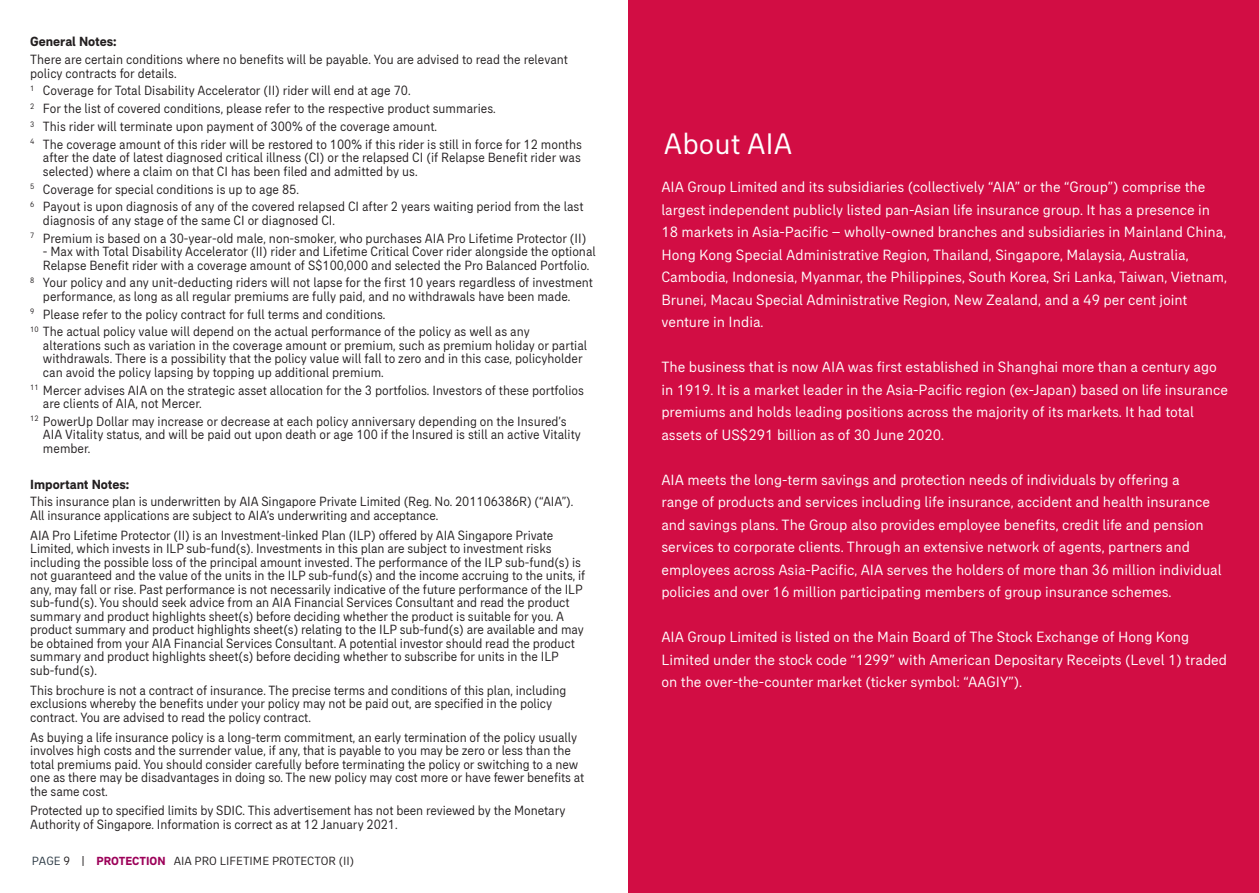
<style>
.page{position:relative;width:1259px;height:893px;background:#fff}
.page>*{position:absolute;margin:0;border:0;box-sizing:border-box;transform-origin:0 0}
.t1{font:30px "AIA Everest";color:#fff}
.t2{font:15px/22.5px "AIA Everest";color:#fff}
.Term___conditions{font:13.5px/13.5px "AIA Everest";letter-spacing:-.005em;color:#231f20;scale:.95 1}
.Term___conditions-2{font:700 13.5px "AIA Everest";color:#231f20}
.t3{font:12px "AIA Everest";color:#231f20}
.s1{color:#2b3944}
.s2{font-weight:700;color:#9c0159}
</style>
<div class="page">
<div style="left:628px;top:0;width:631px;height:893px;background:#d20d44"></div>
<p class="Term___conditions-2" style="left:30px;top:34px;width:88px">General Notes:</p>
<p class="Term___conditions" style="left:30px;top:53px;width:567px">There are certain conditions where no benefits will be payable. You are advised to read the relevant policy contracts for details.</p>
<p class="Term___conditions" style="left:30px;top:84px;width:402px"><sup>1</sup> Coverage for Total Disability Accelerator (II) rider will end at age 70.</p>
<p class="Term___conditions" style="left:30px;top:102px;width:491px"><sup>2</sup> For the list of covered conditions, please refer to the respective product summaries.</p>
<p class="Term___conditions" style="left:30px;top:119px;width:430px"><sup>3</sup> This rider will terminate upon payment of 300% of the coverage amount.</p>
<p class="Term___conditions" style="left:43px;top:137px;width:569px;text-align:justify;text-indent:-13px"><sup>4</sup> The coverage amount of this rider will be restored to 100% if this rider is still in force for 12 months after the date of latest diagnosed critical illness (CI) or the relapsed CI (if Relapse Benefit rider was selected) where a claim on that CI has been filed and admitted by us.</p>
<p class="Term___conditions" style="left:30px;top:182px;width:284px"><sup>5</sup> Coverage for special conditions is up to age 85.</p>
<p class="Term___conditions" style="left:43px;top:200px;width:570px;text-indent:-13px"><sup>6</sup> Payout is upon diagnosis of any of the covered relapsed CI after 2 years waiting period from the last diagnosis of any stage of the same CI or diagnosed CI.</p>
<p class="Term___conditions" style="left:30px;top:231px;width:587px"><sup>7</sup> Premium is based on a 30-year-old male, non-smoker, who purchases AIA Pro Lifetime Protector (II)</p>
<p class="Term___conditions" style="left:43px;top:244px;width:583px">- Max with Total Disability Accelerator (II) rider and Lifetime Critical Cover rider alongside the optional<br>Relapse Benefit rider with a coverage amount of S$100,000 and selected the Pro Balanced Portfolio.</p>
<p class="Term___conditions" style="left:43px;top:276px;width:580px;text-indent:-13px"><sup>8</sup> Your policy and any unit-deducting riders will not lapse for the first 10 years regardless of investment performance, as long as all regular premiums are fully paid, and no withdrawals have been made.</p>
<p class="Term___conditions" style="left:30px;top:307px;width:375px"><sup>9</sup> Please refer to the policy contract for full terms and conditions.</p>
<p class="Term___conditions" style="left:43px;top:325px;width:574px;text-indent:-13px"><sup>10</sup> The actual policy value will depend on the actual performance of the policy as well as any alterations such as variation in the coverage amount or premium, such as premium holiday or partial withdrawals. There is a possibility that the policy value will fall to zero and in this case, policyholder can avoid the policy lapsing by topping up additional premium.</p>
<p class="Term___conditions" style="left:43px;top:383px;width:571px;text-indent:-13px"><sup>11</sup> Mercer advises AIA on the strategic asset allocation for the 3 portfolios. Investors of these portfolios are clients of AIA, not Mercer.</p>
<p class="Term___conditions" style="left:43px;top:414px;width:568px;text-indent:-13px"><sup>12</sup> PowerUp Dollar may increase or decrease at each policy anniversary depending on the Insured’s<br>AIA Vitality status, and will be paid out upon death or age 100 if the Insured is still an active Vitality member.</p>
<p class="Term___conditions-2" style="left:30px;top:476px;width:101px">Important Notes:</p>
<p class="Term___conditions" style="left:30px;top:495px;width:573px">This insurance plan is underwritten by AIA Singapore Private Limited (Reg. No. 201106386R) (“AIA”).<br>All insurance applications are subject to AIA’s underwriting and acceptance.</p>
<p class="Term___conditions" style="left:30px;top:528px;width:586px">AIA Pro Lifetime Protector (II) is an Investment-linked Plan (ILP) offered by AIA Singapore Private Limited, which invests in ILP sub-fund(s). Investments in this plan are subject to investment risks including the possible loss of the principal amount invested. The performance of the ILP sub-fund(s) is not guaranteed and the value of the units in the ILP sub-fund(s) and the income accruing to the units, if any, may fall or rise. Past performance is not necessarily indicative of the future performance of the ILP sub-fund(s). You should seek advice from an AIA Financial Services Consultant and read the product summary and product highlights sheet(s) before deciding whether the product is suitable for you. A product summary and product highlights sheet(s) relating to the ILP sub-fund(s) are available and may be obtained from your AIA Financial Services Consultant. A potential investor should read the product summary and product highlights sheet(s) before deciding whether to subscribe for units in the ILP sub-fund(s).</p>
<p class="Term___conditions" style="left:30px;top:683px;width:566px">This brochure is not a contract of insurance. The precise terms and conditions of this plan, including exclusions whereby the benefits under your policy may not be paid out, are specified in the policy contract. You are advised to read the policy contract.</p>
<p class="Term___conditions" style="left:30px;top:730px;width:585px">As buying a life insurance policy is a long-term commitment, an early termination of the policy usually involves high costs and the surrender value, if any, that is payable to you may be zero or less than the total premiums paid. You should consider carefully before terminating the policy or switching to a new one as there may be disadvantages in doing so. The new policy may cost more or have fewer benefits at the same cost.</p>
<p class="Term___conditions" style="left:30px;top:804px;width:565px">Protected up to specified limits by SDIC. This advertisement has not been reviewed by the Monetary<br>Authority of Singapore. Information is correct as at 12 January 2021.</p>
<p class="t3" style="left:32px;top:854px;width:324px"><span class="s1">PAGE</span> 9 | <span class="s2">PROTECTION</span> AIA PRO LIFETIME PROTECTOR (II)</p>
<p class="t1" style="left:664px;top:127px;width:130px">About AIA</p>
<p class="t2" style="left:661px;top:176px;width:567px">AIA Group Limited and its subsidiaries (collectively “AIA” or the “Group”) comprise the largest independent publicly listed pan-Asian life insurance group. It has a presence in 18 markets in Asia-Pacific – wholly-owned branches and subsidiaries in Mainland China, Hong Kong Special Administrative Region, Thailand, Singapore, Malaysia, Australia, Cambodia, Indonesia, Myanmar, the Philippines, South Korea, Sri Lanka, Taiwan, Vietnam, Brunei, Macau Special Administrative Region, New Zealand, and a 49 per cent joint venture in India.</p>
<p class="t2" style="left:661px;top:356px;width:568px">The business that is now AIA was first established in Shanghai more than a century ago in 1919. It is a market leader in the Asia-Pacific region (ex-Japan) based on life insurance premiums and holds leading positions across the majority of its markets. It had total assets of US$291 billion as of 30 June 2020.</p>
<p class="t2" style="left:661px;top:468px;width:562px">AIA meets the long-term savings and protection needs of individuals by offering a<br>range of products and services including life insurance, accident and health insurance and savings plans. The Group also provides employee benefits, credit life and pension services to corporate clients. Through an extensive network of agents, partners and employees across Asia-Pacific, AIA serves the holders of more than 36 million individual policies and over 16 million participating members of group insurance schemes.</p>
<p class="t2" style="left:661px;top:626px;width:567px">AIA Group Limited is listed on the Main Board of The Stock Exchange of Hong Kong<br>Limited under the stock code “1299” with American Depositary Receipts (Level 1) traded on the over-the-counter market (ticker symbol: “AAGIY”).</p>
</div>
